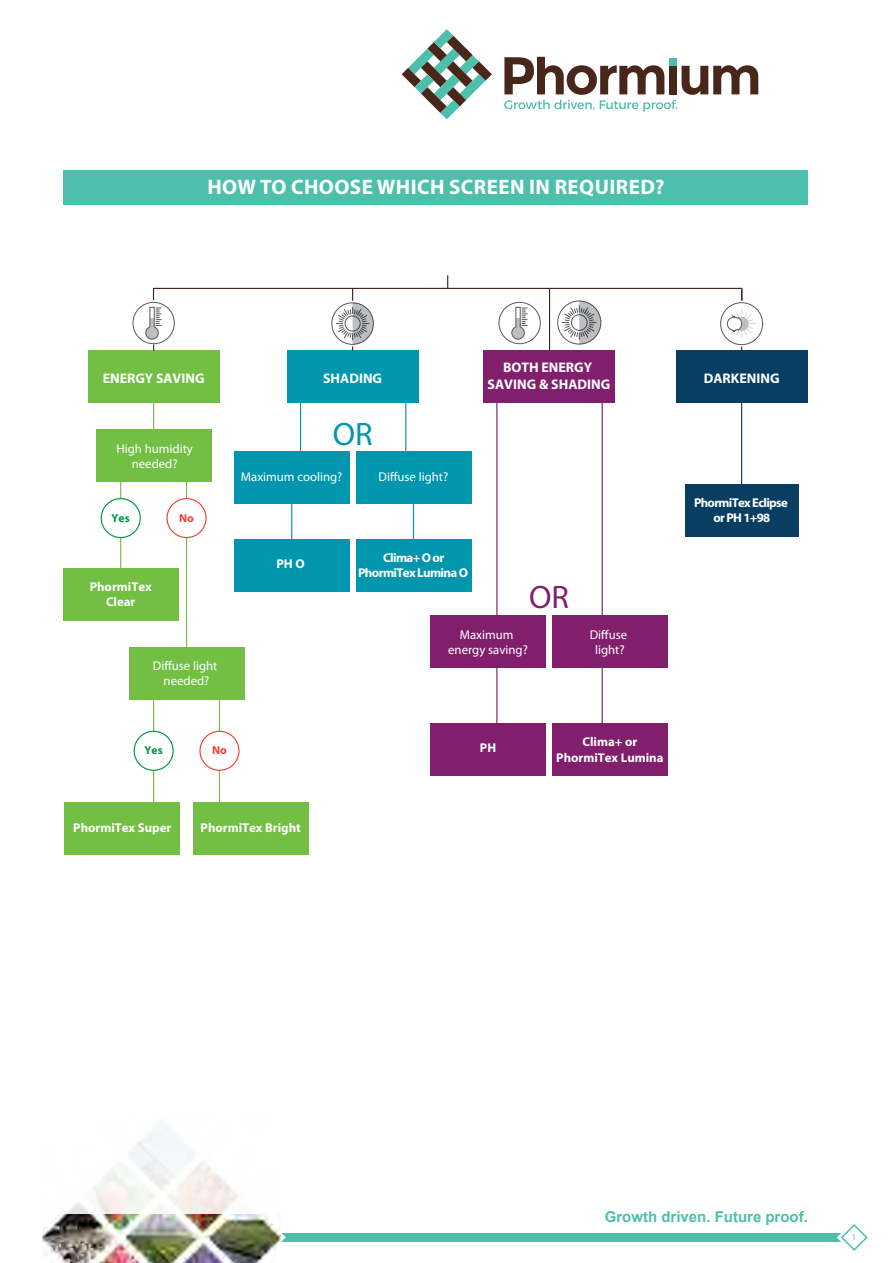
<style>
.page{position:relative;width:893px;height:1263px;background:#fff}
.page>*{position:absolute;margin:0;border:0;box-sizing:border-box;transform-origin:0 0}
.t1{font:32.55px "Myriad Pro";color:#0096ae}
.t2{font:32.55px "Myriad Pro";color:#821f6d}
.t3{font:700 21px "Myriad Pro";letter-spacing:.02em;color:#fff}
.t4{font:700 15px "Arial";color:#4dc0ac}
.t5{font:700 13.95px/16.6px "Myriad Pro";color:#fff;text-align:center}
.t6{font:12.75px/15.3px "Myriad Pro";color:#fff;text-align:center}
.t7{font:700 12.75px/15.3px "Myriad Pro";color:#fff;text-align:center}
.t8{font:700 12.75px/15.3px "Myriad Pro";letter-spacing:-.05em;color:#fff;text-align:center}
.t9{font:700 11.55px "Myriad Pro";color:#009444}
.t10{font:700 11.55px "Myriad Pro";color:#ef4136}
.t11{font:9px "Myriad Pro";color:#4dc0ac}
</style>
<div class="page">
<div style="left:128px;top:1233px;width:731px;height:9px;background:#4dc0ac"></div>
<svg style="left:837px;top:1224px;width:31px;height:27px"></svg>
<svg style="left:281px;top:1233px;width:5px;height:9px"></svg>
<img style="left:43px;top:1214px;width:238px;height:49px">
<svg style="left:66px;top:1123px;width:172px;height:91px"></svg>
<svg style="left:504px;top:57px;width:254px;height:55px"></svg>
<div style="left:669px;top:58px;width:8px;height:8px;background:#4dc0ac"></div>
<svg style="left:402px;top:29px;width:90px;height:90px"></svg>
<hr style="left:496px;top:400px;width:1px;height:347px;background:#821f6d">
<hr style="left:602px;top:400px;width:1px;height:344px;background:#821f6d">
<div style="left:88px;top:351px;width:131px;height:52px;background:#72bf44"></div>
<div style="left:676px;top:351px;width:131px;height:52px;background:#073e61"></div>
<div style="left:287px;top:351px;width:131px;height:52px;background:#0096ae"></div>
<div style="left:483px;top:351px;width:132px;height:52px;background:#821f6d"></div>
<div style="left:96px;top:429px;width:115px;height:52px;background:#72bf44"></div>
<hr style="left:120px;top:481px;width:1px;height:97px;background:#72bf44">
<hr style="left:186px;top:478px;width:1px;height:180px;background:#72bf44">
<div style="left:63px;top:569px;width:115px;height:52px;background:#72bf44"></div>
<div style="left:129px;top:647px;width:115px;height:52px;background:#72bf44"></div>
<hr style="left:153px;top:699px;width:1px;height:112px;background:#72bf44">
<hr style="left:219px;top:697px;width:1px;height:109px;background:#72bf44">
<div style="left:65px;top:802px;width:115px;height:53px;background:#72bf44"></div>
<div style="left:193px;top:802px;width:115px;height:53px;background:#72bf44"></div>
<hr style="left:153px;top:390px;width:1px;height:46px;background:#72bf44">
<svg style="left:447px;top:275px;width:1px;height:13px"></svg>
<hr style="left:352px;top:288px;width:1px;height:63px;background:#492519">
<hr style="left:549px;top:288px;width:1px;height:63px;background:#492519">
<hr style="left:741px;top:290px;width:1px;height:61px;background:#492519">
<div style="left:234px;top:452px;width:115px;height:52px;background:#0096ae"></div>
<div style="left:356px;top:452px;width:115px;height:52px;background:#0096ae"></div>
<div style="left:234px;top:539px;width:115px;height:52px;background:#0096ae"></div>
<div style="left:356px;top:539px;width:115px;height:52px;background:#0096ae"></div>
<hr style="left:300px;top:390px;width:1px;height:65px;background:#0096ae">
<hr style="left:405px;top:390px;width:1px;height:65px;background:#0096ae">
<hr style="left:291px;top:481px;width:1px;height:58px;background:#0096ae">
<hr style="left:413px;top:478px;width:1px;height:63px;background:#0096ae">
<div style="left:430px;top:616px;width:116px;height:52px;background:#821f6d"></div>
<div style="left:552px;top:616px;width:115px;height:52px;background:#821f6d"></div>
<div style="left:430px;top:723px;width:116px;height:52px;background:#821f6d"></div>
<div style="left:552px;top:723px;width:115px;height:52px;background:#821f6d"></div>
<div style="left:685px;top:484px;width:113px;height:52px;background:#073e61"></div>
<hr style="left:741px;top:396px;width:1px;height:103px;background:#073e61">
<svg style="left:131px;top:300px;width:45px;height:46px"></svg>
<div style="left:133px;top:302px;width:41px;height:42px;background:#fff;border-radius:50%"></div>
<div style="left:133px;top:302px;width:41px;height:42px;border:1px solid #58595b;border-radius:50%"></div>
<svg style="left:330px;top:301px;width:45px;height:45px"></svg>
<div style="left:332px;top:303px;width:41px;height:41px;background:#fff;border-radius:50%"></div>
<div style="left:332px;top:303px;width:42px;height:41px;border:1px solid #58595b;border-radius:50%"></div>
<svg style="left:336px;top:303px;width:37px;height:41px"></svg>
<svg style="left:719px;top:301px;width:45px;height:45px"></svg>
<div style="left:720px;top:302px;width:43px;height:43px;border:1px solid #58595b;border-radius:50%"></div>
<svg style="left:727px;top:309px;width:29px;height:29px"></svg>
<svg style="left:497px;top:300px;width:45px;height:46px"></svg>
<div style="left:499px;top:302px;width:41px;height:42px;background:#fff;border-radius:50%"></div>
<div style="left:499px;top:302px;width:41px;height:42px;border:1px solid #58595b;border-radius:50%"></div>
<svg style="left:511px;top:307px;width:16px;height:32px"></svg>
<svg style="left:556px;top:299px;width:47px;height:47px"></svg>
<svg style="left:558px;top:301px;width:43px;height:43px"></svg>
<div style="left:557px;top:301px;width:44px;height:43px;border:1px solid #58595b;border-radius:50%"></div>
<svg style="left:562px;top:301px;width:39px;height:43px"></svg>
<svg style="left:145px;top:307px;width:17px;height:44px"></svg>
<div style="left:101px;top:499px;width:39px;height:39px;background:#fff;border-radius:50%"></div>
<div style="left:101px;top:498px;width:40px;height:40px;border:1px solid #009444;border-radius:50%"></div>
<div style="left:134px;top:731px;width:39px;height:39px;background:#fff;border-radius:50%"></div>
<div style="left:134px;top:731px;width:40px;height:40px;border:1px solid #009444;border-radius:50%"></div>
<div style="left:167px;top:499px;width:39px;height:39px;background:#fff;border-radius:50%"></div>
<div style="left:166px;top:498px;width:41px;height:40px;border:1px solid #ef4136;border-radius:50%"></div>
<div style="left:200px;top:731px;width:39px;height:39px;background:#fff;border-radius:50%"></div>
<div style="left:199px;top:731px;width:41px;height:40px;border:1px solid #ef4136;border-radius:50%"></div>
<div style="left:153px;top:288px;width:589px;height:13px;border:1px solid #492519"></div>
<div style="left:64px;top:170px;width:744px;height:34px;background:#4dc0ac"></div>
<h2 class="t3" style="left:207px;top:173px;width:459px">HOW TO CHOOSE WHICH SCREEN IN REQUIRED?</h2>
<p class="t5" style="left:103px;top:371px;width:103px">ENERGY SAVING</p>
<p class="t5" style="left:323px;top:371px;width:61px">SHADING</p>
<p class="t5" style="left:488px;top:359px;width:124px">BOTH ENERGY<br>SAVING &amp; SHADING</p>
<p class="t5" style="left:704px;top:371px;width:77px">DARKENING</p>
<p class="t6" style="left:116px;top:441px;width:78px">High humidity needed?</p>
<p class="t9" style="left:112px;top:511px;width:20px">Yes</p>
<p class="t7" style="left:90px;top:579px;width:63px">PhormiTex<br>Clear</p>
<p class="t10" style="left:179px;top:511px;width:16px">No</p>
<p class="t6" style="left:153px;top:658px;width:66px">Diffuse light needed?</p>
<h1 class="t1" style="left:333px;top:416px;width:41px">OR</h1>
<p class="t6" style="left:241px;top:469px;width:103px">Maximum cooling?</p>
<p class="t6" style="left:379px;top:469px;width:71px">Diffuse light?</p>
<p class="t7" style="left:276px;top:556px;width:30px">PH O</p>
<p class="t8" style="left:358px;top:550px;width:111px">Clima+ O or<br>PhormiTex Lumina O</p>
<h1 class="t2" style="left:529px;top:580px;width:41px">OR</h1>
<p class="t6" style="left:448px;top:627px;width:81px">Maximum energy saving?</p>
<p class="t6" style="left:590px;top:627px;width:39px">Diffuse light?</p>
<p class="t9" style="left:145px;top:744px;width:20px">Yes</p>
<p class="t10" style="left:212px;top:744px;width:16px">No</p>
<p class="t7" style="left:480px;top:741px;width:18px">PH</p>
<p class="t7" style="left:556px;top:734px;width:109px">Clima+ or<br>PhormiTex Lumina</p>
<p class="t7" style="left:73px;top:820px;width:100px">PhormiTex Super</p>
<p class="t7" style="left:201px;top:820px;width:102px">PhormiTex Bright</p>
<p class="t8" style="left:694px;top:495px;width:95px">PhormiTex Eclipse or PH 1+98</p>
<p class="t4" style="left:605px;top:1206px;width:205px">Growth driven. Future proof.</p>
<p class="t11" style="left:852px;top:1231px;width:6px">1</p>
</div>
